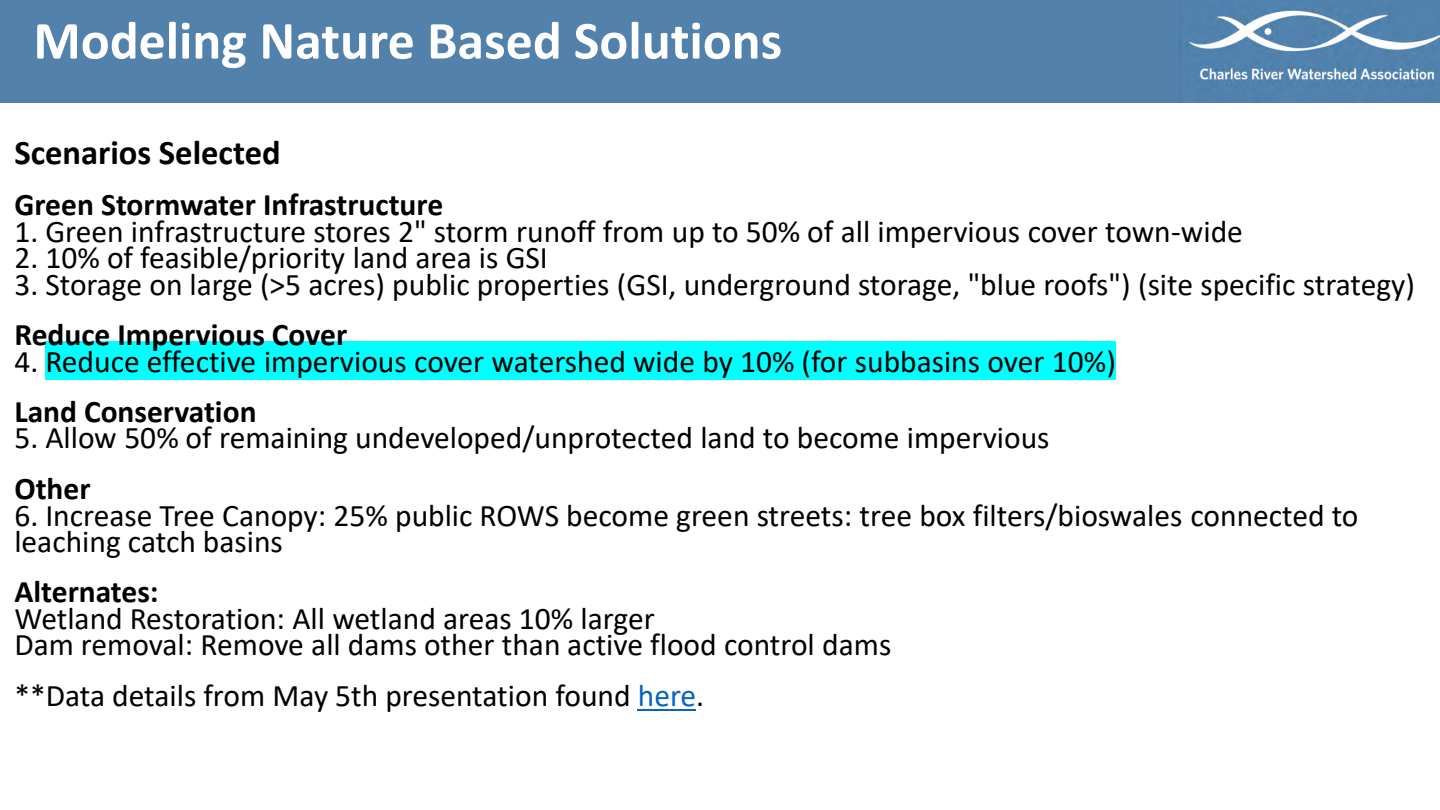
<style>
.page{position:relative;width:1440px;height:810px;background:#fff}
.page>*{position:absolute;margin:0;border:0;box-sizing:border-box;transform-origin:0 0}
.t1{font:700 54px "Calibri";color:#fff}
.t2{font:700 34.65px "Calibri";color:#000}
.t3{font:31.5px/26.5px "Calibri";color:#000}
.t4{font:700 31.5px "Calibri";color:#000}
.s1{color:#0563c1}
</style>
<div class="page">
<div style="left:0;top:0;width:1179px;height:102px;background:#5281ac"></div>
<img style="left:1179px;top:0;width:261px;height:102px">
<div style="left:45px;top:341px;width:1071px;height:39px;background:#0ff"></div>
<hr style="left:638px;top:709px;width:58px;height:2px;background:#0563c1">
<h1 class="t1" style="left:33px;top:18px;width:750px">Modeling Nature Based Solutions</h1>
<p class="t2" style="left:14px;top:138px;width:268px">Scenarios Selected</p>
<p class="t4" style="left:14px;top:192px;width:430px">Green Stormwater Infrastructure</p>
<p class="t3" style="left:14px;top:221px;width:1230px">1. Green infrastructure stores 2" storm runoff from up to 50% of all impervious cover town-wide</p>
<p class="t3" style="left:14px;top:247px;width:535px">2. 10% of feasible/priority land area is GSI</p>
<p class="t3" style="left:14px;top:274px;width:1402px">3. Storage on large (&gt;5 acres) public properties (GSI, underground storage, "blue roofs") (site specific strategy)</p>
<p class="t4" style="left:14px;top:322px;width:334px">Reduce Impervious Cover</p>
<p class="t3" style="left:14px;top:350px;width:1103px">4. Reduce effective impervious cover watershed wide by 10% (for subbasins over 10%)</p>
<p class="t4" style="left:14px;top:398px;width:244px">Land Conservation</p>
<p class="t3" style="left:14px;top:427px;width:1037px">5. Allow 50% of remaining undeveloped/unprotected land to become impervious</p>
<p class="t4" style="left:14px;top:475px;width:78px">Other</p>
<p class="t3" style="left:14px;top:504px;width:1346px">6. Increase Tree Canopy: 25% public ROWS become green streets: tree box filters/bioswales connected to leaching catch basins</p>
<p class="t4" style="left:14px;top:579px;width:146px">Alternates:</p>
<p class="t3" style="left:14px;top:608px;width:878px">Wetland Restoration: All wetland areas 10% larger<br>Dam removal: Remove all dams other than active flood control dams</p>
<p class="t3" style="left:14px;top:685px;width:691px">**Data details from May 5th presentation found <span class="s1">here</span>.</p>
</div>
